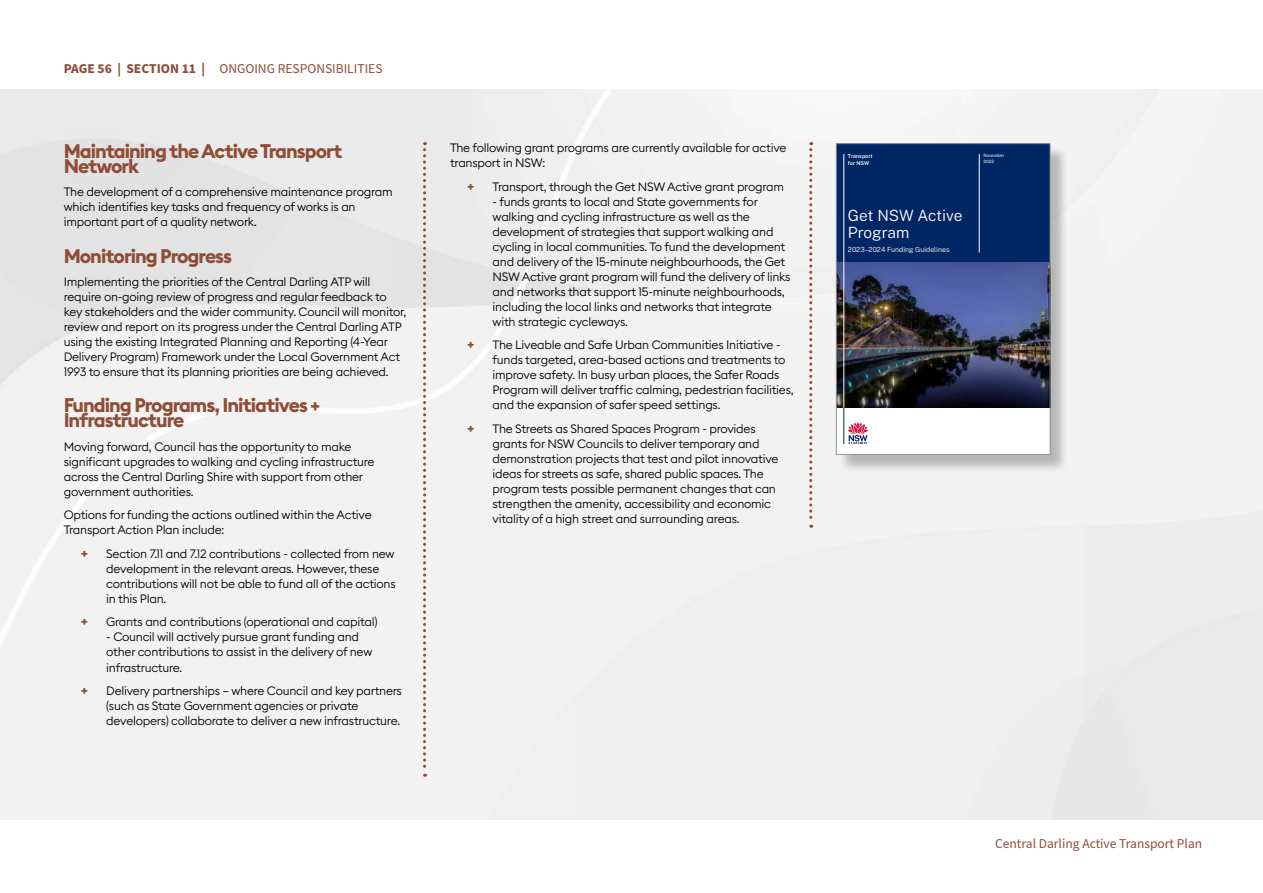
<style>
.page{position:relative;width:1263px;height:893px;background:#fff}
.page>*{position:absolute;margin:0;border:0;box-sizing:border-box;transform-origin:0 0}
.t1{font:700 19.5px/15px "Euclid Square";letter-spacing:-.05em;color:#8f4d37}
.t2{font:300 15.45px/17.1px "Public Sans";color:#fff}
.t3{font:13.5px "Source Sans Pro";color:#8f4d37}
.t4{font:300 12px/15px "Euclid Square";letter-spacing:-.02em;color:#000}
.t5{font:800 12px "Montserrat";color:#8f4d37}
.t6{font:300 7.05px "Public Sans";color:#fff}
.t7{font:600 5.4px/6.8px "Public Sans";color:#fff}
.t8{font:4.5px/5.2px "Public Sans";color:#fff}
.s1{font-weight:700}
</style>
<div class="page">
<img style="left:0;top:89px;width:1263px;height:731px">
<svg style="left:423px;top:142px;width:3px;height:635px"></svg>
<svg style="left:809px;top:142px;width:3px;height:386px"></svg>
<div style="left:838px;top:146px;width:231px;height:328px;background:#000;opacity:.25"></div>
<div style="left:836px;top:144px;width:214px;height:310px;background:#fff"></div>
<hr style="left:843px;top:346px;width:1px;height:98px;background:#002664">
<div style="left:836px;top:144px;width:214px;height:214px;background:#002664"></div>
<img style="left:838px;top:263px;width:210px;height:145px">
<hr style="left:843px;top:154px;width:1px;height:254px;background:#fff">
<hr style="left:979px;top:154px;width:1px;height:98px;background:#fff">
<svg style="left:848px;top:422px;width:20px;height:22px"></svg>
<div style="left:836px;top:143px;width:214px;height:312px;border:1px solid #949596"></div>
<p class="t3" style="left:64px;top:60px;width:320px"><span class="s1">PAGE 56 | SECTION 11 |</span> ONGOING RESPONSIBILITIES</p>
<h1 class="t1" style="left:64px;top:144px;width:280px">Maintaining the Active Transport<br>Network</h1>
<p class="t4" style="left:64px;top:184px;width:330px">The development of a comprehensive maintenance program which identifies key tasks and frequency of works is an important part of a quality network.</p>
<h1 class="t1" style="left:64px;top:249px;width:170px">Monitoring Progress</h1>
<p class="t4" style="left:64px;top:274px;width:344px">Implementing the priorities of the Central Darling ATP will require on-going review of progress and regular feedback to key stakeholders and the wider community. Council will monitor, review and report on its progress under the Central Darling ATP using the existing Integrated Planning and Reporting (4-Year Delivery Program) Framework under the Local Government Act 1993 to ensure that its planning priorities are being achieved.</p>
<h1 class="t1" style="left:64px;top:398px;width:258px">Funding Programs, Initiatives +<br>Infrastructure</h1>
<p class="t4" style="left:64px;top:439px;width:312px">Moving forward, Council has the opportunity to make significant upgrades to walking and cycling infrastructure across the Central Darling Shire with support from other government authorities.</p>
<p class="t4" style="left:64px;top:508px;width:309px">Options for funding the actions outlined within the Active<br>Transport Action Plan include:</p>
<p class="t5" style="left:81px;top:545px;width:9px">+</p>
<p class="t4" style="left:106px;top:546px;width:291px">Section 7.11 and 7.12 contributions - collected from new development in the relevant areas. However, these contributions will not be able to fund all of the actions in this Plan.</p>
<p class="t5" style="left:81px;top:613px;width:9px">+</p>
<p class="t4" style="left:106px;top:615px;width:273px">Grants and contributions (operational and capital)</p>
<p class="t4" style="left:106px;top:630px;width:268px">- Council will actively pursue grant funding and other contributions to assist in the delivery of new infrastructure.</p>
<p class="t5" style="left:81px;top:682px;width:9px">+</p>
<p class="t4" style="left:106px;top:683px;width:297px">Delivery partnerships – where Council and key partners (such as State Government agencies or private developers) collaborate to deliver a new infrastructure.</p>
<p class="t4" style="left:450px;top:140px;width:338px">The following grant programs are currently available for active transport in NSW:</p>
<p class="t5" style="left:467px;top:178px;width:9px">+</p>
<p class="t4" style="left:493px;top:179px;width:293px">Transport, through the Get NSW Active grant program</p>
<p class="t4" style="left:493px;top:194px;width:300px">- funds grants to local and State governments for walking and cycling infrastructure as well as the development of strategies that support walking and cycling in local communities. To fund the development and delivery of the 15-minute neighbourhoods, the Get NSW Active grant program will fund the delivery of links and networks that support 15-minute neighbourhoods, including the local links and networks that integrate with strategic cycleways.</p>
<p class="t5" style="left:467px;top:336px;width:9px">+</p>
<p class="t4" style="left:493px;top:337px;width:303px">The Liveable and Safe Urban Communities Initiative - funds targeted, area-based actions and treatments to improve safety. In busy urban places, the Safer Roads Program will deliver traffic calming, pedestrian facilities, and the expansion of safer speed settings.</p>
<p class="t5" style="left:467px;top:420px;width:9px">+</p>
<p class="t4" style="left:493px;top:421px;width:287px">The Streets as Shared Spaces Program - provides grants for NSW Councils to deliver temporary and demonstration projects that test and pilot innovative ideas for streets as safe, shared public spaces. The program tests possible permanent changes that can strengthen the amenity, accessibility and economic vitality of a high street and surrounding areas.</p>
<p class="t7" style="left:848px;top:152px;width:26px">Transport for NSW</p>
<p class="t8" style="left:983px;top:153px;width:23px">November<br>2022</p>
<p class="t2" style="left:848px;top:206px;width:116px">Get NSW Active<br>Program</p>
<p class="t6" style="left:848px;top:245px;width:103px">2023–2024 Funding Guidelines</p>
<p class="t3" style="left:995px;top:835px;width:209px">Central Darling Active Transport Plan</p>
</div>
